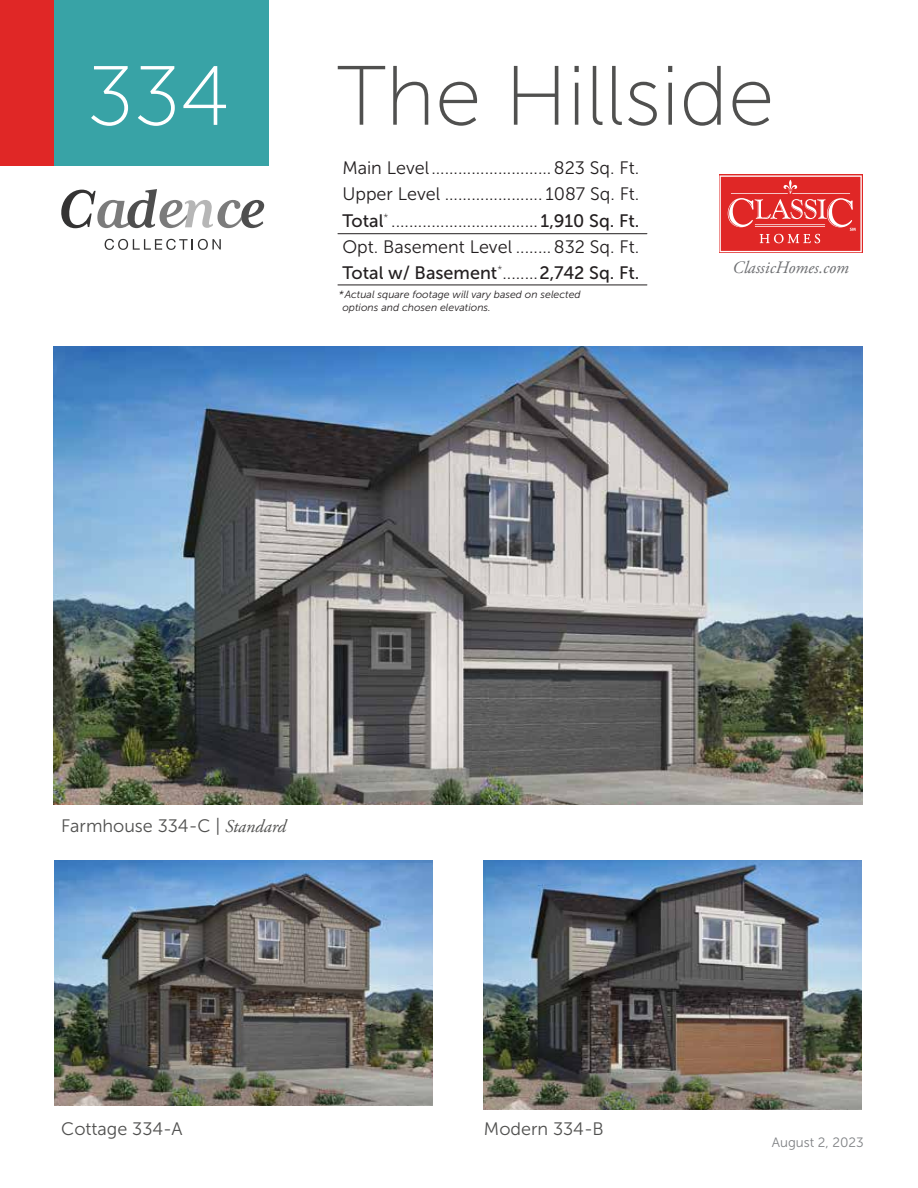
<style>
.page{position:relative;width:918px;height:1188px;background:#fff}
.page>*{position:absolute;margin:0;border:0;box-sizing:border-box;transform-origin:0 0}
.t1{font:84px "Museo Sans 100";color:#50504f}
.t2{font:84px "Museo Sans 100";color:#fff}
.t3{font:italic 44.7px "Adobe Garamond Pro";color:#fff}
.t4{font:18px/26.2px "Museo Sans 300";color:#231f20;text-align:justify}
.t5{font:18px "Museo Sans 300";color:#50504f}
.t6{font:18px "Museo Sans 500";color:#231f20}
.t7{font:italic 17.4px "Adobe Garamond Pro";color:#6d6e71}
.t8{font:13.5px "Museo Sans 300";color:#808285}
.t9{font:italic 10.5px/12.6px "Museo Sans 300";color:#231f20}
.s1{font-family:"Museo Sans 500"}
.s2{font-family:"Museo Sans 300"}
.s3{font-family:"Adobe Garamond Pro";font-style:italic}
</style>
<div class="page">
<img style="left:54px;top:347px;width:809px;height:458px">
<svg style="left:719px;top:175px;width:144px;height:78px"></svg>
<svg style="left:720px;top:175px;width:142px;height:77px;background:#e44847"></svg>
<div style="left:0;top:0;width:69px;height:166px;background:#e02726"></div>
<div style="left:54px;top:0;width:215px;height:166px;background:#38a3a6"></div>
<hr style="left:338px;top:233px;width:309px;height:1px;background:#231f20">
<hr style="left:338px;top:285px;width:309px;height:1px;background:#231f20">
<svg style="left:61px;top:189px;width:203px;height:39px"></svg>
<svg style="left:105px;top:239px;width:116px;height:11px"></svg>
<img style="left:54px;top:860px;width:378px;height:246px">
<img style="left:484px;top:860px;width:378px;height:249px">
<h1 class="t2" style="left:87px;top:51px;width:144px">334</h1>
<h2 class="t3" style="left:86px;top:69px;width:194px">Renaissance</h2>
<h1 class="t1" style="left:337px;top:51px;width:439px">The Hillside</h1>
<p class="t4" style="left:342px;top:155px;width:299px">Main Level........................... 823 Sq. Ft.<br>Upper Level ...................... 1087 Sq. Ft.<br><span class="s1">Total</span><sup>*</sup> ................................. <span class="s1">1,910 Sq. Ft.<br></span>Opt. Basement Level ........ 832 Sq. Ft.</p>
<p class="t6" style="left:342px;top:263px;width:298px">Total w/ Basement<sup>*</sup><span class="s2">........</span>2,742 Sq. Ft.</p>
<p class="t9" style="left:342px;top:288px;width:240px;text-indent:-4px">*Actual square footage will vary based on selected options and chosen elevations.</p>
<p class="t7" style="left:732px;top:257px;width:118px">ClassicHomes.com</p>
<p class="t5" style="left:61px;top:816px;width:226px">Farmhouse 334-C | <span class="s3">Standard</span></p>
<p class="t5" style="left:61px;top:1119px;width:123px">Cottage 334-A</p>
<p class="t5" style="left:484px;top:1119px;width:121px">Modern 334-B</p>
<p class="t8" style="left:772px;top:1135px;width:94px">August 2, 2023</p>
</div>
